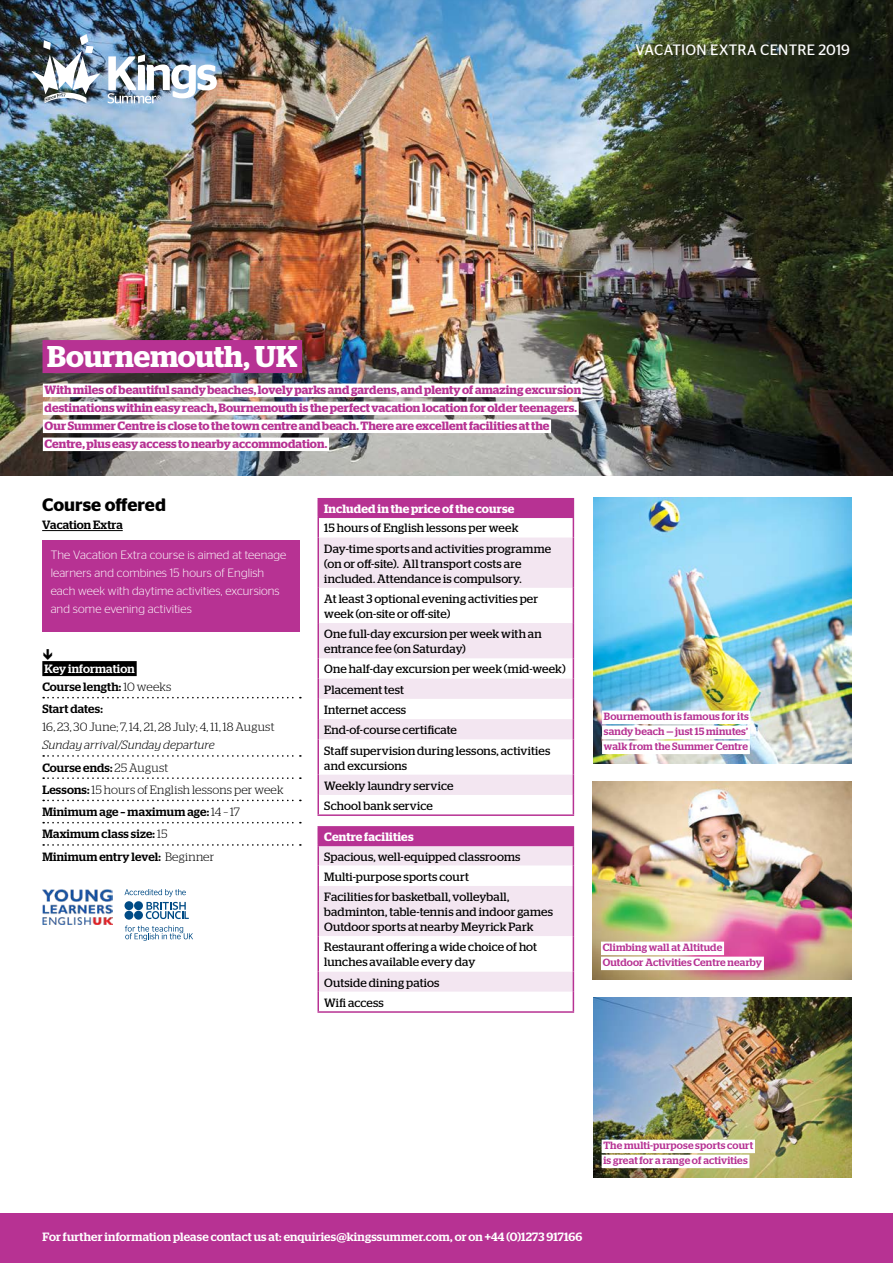
<style>
.page{position:relative;width:893px;height:1263px;background:#fff}
.page>*{position:absolute;margin:0;border:0;box-sizing:border-box;transform-origin:0 0}
.t1{font:600 30px "Stag LC";color:#fff}
.t2{font:600 18px "Stag Sans LC";color:#000}
.t3{font:15px "Stag Sans LC";letter-spacing:.015em;color:#fff}
.t4{font:12px/20.2px "Stag LC";letter-spacing:.01em;color:#000}
.t5{font:600 12px/18px "Stag LC";letter-spacing:.005em;color:#b73293}
.t6{font:500 12px/22.2px "Stag LC";letter-spacing:.015em;color:#000}
.t7{font:300 12px/18px "Stag Sans LC";letter-spacing:.005em;color:#fff}
.t8{font:500 12px/18px "Stag LC";letter-spacing:.015em;color:#fff}
.t9{font:600 12px "Stag LC";letter-spacing:.01em;color:#fff}
.t10{font:300 12px "Stag LC";letter-spacing:.02em;color:#000}
.t11{font:500 10.5px/15px "Stag LC";letter-spacing:.015em;color:#b73293}
.s1{color:#000}
.s2{font-weight:300;color:#000}
.s3{font-weight:300;font-style:italic}
.s4{font-weight:300}
</style>
<div class="page">
<img style="left:0;top:0;width:893px;height:475px">
<div style="left:43px;top:384px;width:540px;height:13px;background:#fff"></div>
<div style="left:43px;top:402px;width:536px;height:13px;background:#fff"></div>
<div style="left:43px;top:420px;width:508px;height:13px;background:#fff"></div>
<div style="left:43px;top:438px;width:286px;height:13px;background:#fff"></div>
<hr style="left:42px;top:530px;width:81px;height:1px;background:#000">
<div style="left:42px;top:540px;width:258px;height:91px;background:#b73293"></div>
<div style="left:43px;top:340px;width:259px;height:33px;background:#b73293"></div>
<div style="left:42px;top:661px;width:95px;height:15px;background:#000"></div>
<svg style="left:43px;top:697px;width:258px;height:1px"></svg>
<svg style="left:43px;top:755px;width:258px;height:2px"></svg>
<svg style="left:43px;top:777px;width:258px;height:2px"></svg>
<svg style="left:43px;top:800px;width:258px;height:1px"></svg>
<svg style="left:43px;top:822px;width:258px;height:1px"></svg>
<svg style="left:43px;top:844px;width:258px;height:2px"></svg>
<div style="left:318px;top:499px;width:255px;height:18px;background:#b73293"></div>
<svg style="left:319px;top:537px;width:254px;height:258px;fill:#f3e6f1"></svg>
<hr style="left:317px;top:498px;width:257px;height:1px;background:#b73293">
<svg style="left:317px;top:499px;width:2px;height:38px"></svg>
<hr style="left:317px;top:516px;width:257px;height:2px;background:#b73293">
<svg style="left:573px;top:499px;width:1px;height:38px"></svg>
<hr style="left:317px;top:537px;width:2px;height:51px;background:#b73293">
<hr style="left:573px;top:537px;width:1px;height:51px;background:#b73293">
<hr style="left:317px;top:588px;width:2px;height:35px;background:#b73293">
<hr style="left:573px;top:588px;width:1px;height:35px;background:#b73293">
<hr style="left:317px;top:623px;width:2px;height:35px;background:#b73293">
<hr style="left:573px;top:623px;width:1px;height:35px;background:#b73293">
<hr style="left:317px;top:658px;width:2px;height:21px;background:#b73293">
<hr style="left:317px;top:679px;width:2px;height:20px;background:#b73293">
<hr style="left:317px;top:699px;width:2px;height:20px;background:#b73293">
<hr style="left:317px;top:719px;width:2px;height:20px;background:#b73293">
<svg style="left:573px;top:658px;width:1px;height:81px"></svg>
<hr style="left:317px;top:739px;width:2px;height:36px;background:#b73293">
<hr style="left:573px;top:739px;width:1px;height:36px;background:#b73293">
<hr style="left:317px;top:775px;width:2px;height:20px;background:#b73293">
<svg style="left:317px;top:795px;width:2px;height:19px"></svg>
<svg style="left:573px;top:775px;width:1px;height:39px"></svg>
<hr style="left:317px;top:814px;width:257px;height:2px;background:#b73293">
<img style="left:593px;top:498px;width:258px;height:265px">
<img style="left:592px;top:781px;width:259px;height:198px">
<div style="left:601px;top:942px;width:123px;height:13px;background:#fff"></div>
<div style="left:601px;top:957px;width:163px;height:13px;background:#fff"></div>
<div style="left:602px;top:711px;width:148px;height:13px;background:#fff"></div>
<div style="left:602px;top:726px;width:148px;height:13px;background:#fff"></div>
<div style="left:602px;top:741px;width:148px;height:13px;background:#fff"></div>
<img style="left:31px;top:34px;width:70px;height:69px">
<img style="left:108px;top:54px;width:109px;height:49px">
<div style="left:0;top:1213px;width:893px;height:50px;background:#b73293"></div>
<hr style="left:317px;top:826px;width:257px;height:2px;background:#b73293">
<svg style="left:317px;top:828px;width:257px;height:183px"></svg>
<hr style="left:317px;top:1011px;width:257px;height:2px;background:#b73293">
<img style="left:593px;top:997px;width:258px;height:180px">
<div style="left:602px;top:1140px;width:153px;height:13px;background:#fff"></div>
<div style="left:602px;top:1155px;width:147px;height:13px;background:#fff"></div>
<img style="left:43px;top:889px;width:70px;height:35px">
<svg style="left:125px;top:925px;width:68px;height:16px"></svg>
<svg style="left:124px;top:889px;width:65px;height:30px"></svg>
<div style="left:125px;top:901px;width:8px;height:9px;background:#004b85;border-radius:50%"></div>
<div style="left:134px;top:901px;width:9px;height:9px;background:#004b85;border-radius:50%"></div>
<div style="left:125px;top:911px;width:8px;height:9px;background:#004b85;border-radius:50%"></div>
<div style="left:134px;top:911px;width:9px;height:9px;background:#004b85;border-radius:50%"></div>
<p class="t3" style="left:636px;top:39px;width:216px">VACATION EXTRA CENTRE 2019</p>
<h1 class="t1" style="left:47px;top:334px;width:252px">Bournemouth, UK</h1>
<p class="t5" style="left:45px;top:380px;width:538px">With miles of beautiful sandy beaches, lovely parks and gardens, and plenty of amazing excursion destinations within easy reach, Bournemouth is the perfect vacation location for older teenagers.<br>Our Summer Centre is close to the town centre and beach. There are excellent facilities at the Centre, plus easy access to nearby accommodation.</p>
<h2 class="t2" style="left:42px;top:492px;width:125px">Course offered</h2>
<p class="t6" style="left:42px;top:513px;width:82px">Vacation Extra</p>
<p class="t7" style="left:51px;top:544px;width:237px">The Vacation Extra course is aimed at teenage learners and combines 15 hours of English each week with daytime activities, excursions and some evening activities</p>
<p class="t8" style="left:42px;top:659px;width:131px">Key information<br><span class="s1">Course length:</span> <span class="s2">10 weeks</span></p>
<p class="t6" style="left:42px;top:697px;width:62px">Start dates:</p>
<p class="t10" style="left:42px;top:718px;width:234px">16, 23, 30 June; 7, 14, 21, 28 July; 4, 11, 18 August</p>
<p class="t6" style="left:42px;top:733px;width:243px"><span class="s3">Sunday arrival/Sunday departure<br></span>Course ends: <span class="s4">25 August<br></span>Lessons: <span class="s4">15 hours of English lessons per week<br></span>Minimum age – maximum age: <span class="s4">14 – 17<br></span>Maximum class size: <span class="s4">15<br></span>Minimum entry level: <span class="s4">Beginner</span></p>
<p class="t9" style="left:324px;top:500px;width:192px">Included in the price of the course</p>
<p class="t4" style="left:324px;top:517px;width:228px">15 hours of English lessons per week<br>Day-time sports and activities programme</p>
<p class="t4" style="left:324px;top:555px;width:199px;line-height:15px">(on or off-site). All transport costs are included. Attendance is compulsory.</p>
<p class="t4" style="left:324px;top:590px;width:215px;line-height:15px">At least 3 optional evening activities per week (on-site or off-site)</p>
<p class="t4" style="left:324px;top:625px;width:219px;line-height:15px">One full-day excursion per week with an entrance fee (on Saturday)</p>
<p class="t4" style="left:324px;top:658px;width:243px">One half-day excursion per week (mid-week)<br>Placement test<br>Internet access<br>End-of-course certificate<br>Staff supervision during lessons, activities</p>
<p class="t4" style="left:324px;top:754px;width:131px">and excursions<br>Weekly laundry service<br>School bank service</p>
<p class="t9" style="left:324px;top:828px;width:91px">Centre facilities</p>
<p class="t4" style="left:324px;top:845px;width:198px">Spacious, well-equipped classrooms<br>Multi-purpose sports court<br>Facilities for basketball, volleyball,</p>
<p class="t4" style="left:324px;top:903px;width:230px;line-height:15px">badminton, table-tennis and indoor games<br>Outdoor sports at nearby Meyrick Park</p>
<p class="t4" style="left:324px;top:938px;width:214px;line-height:15px">Restaurant offering a wide choice of hot lunches available every day</p>
<p class="t4" style="left:324px;top:971px;width:117px">Outside dining patios<br>Wifi access</p>
<p class="t11" style="left:604px;top:708px;width:146px;text-align:justify">Bournemouth is famous for its sandy beach — just 15 minutes’ walk from the Summer Centre</p>
<p class="t11" style="left:603px;top:939px;width:161px">Climbing wall at Altitude<br>Outdoor Activities Centre nearby</p>
<p class="t11" style="left:603px;top:1137px;width:151px">The multi-purpose sports court is great for a range of activities</p>
<p class="t8" style="left:43px;top:1227px;width:541px">For further information please contact us at: enquiries@kingssummer.com, or on +44 (0)1273 917166</p>
</div>
